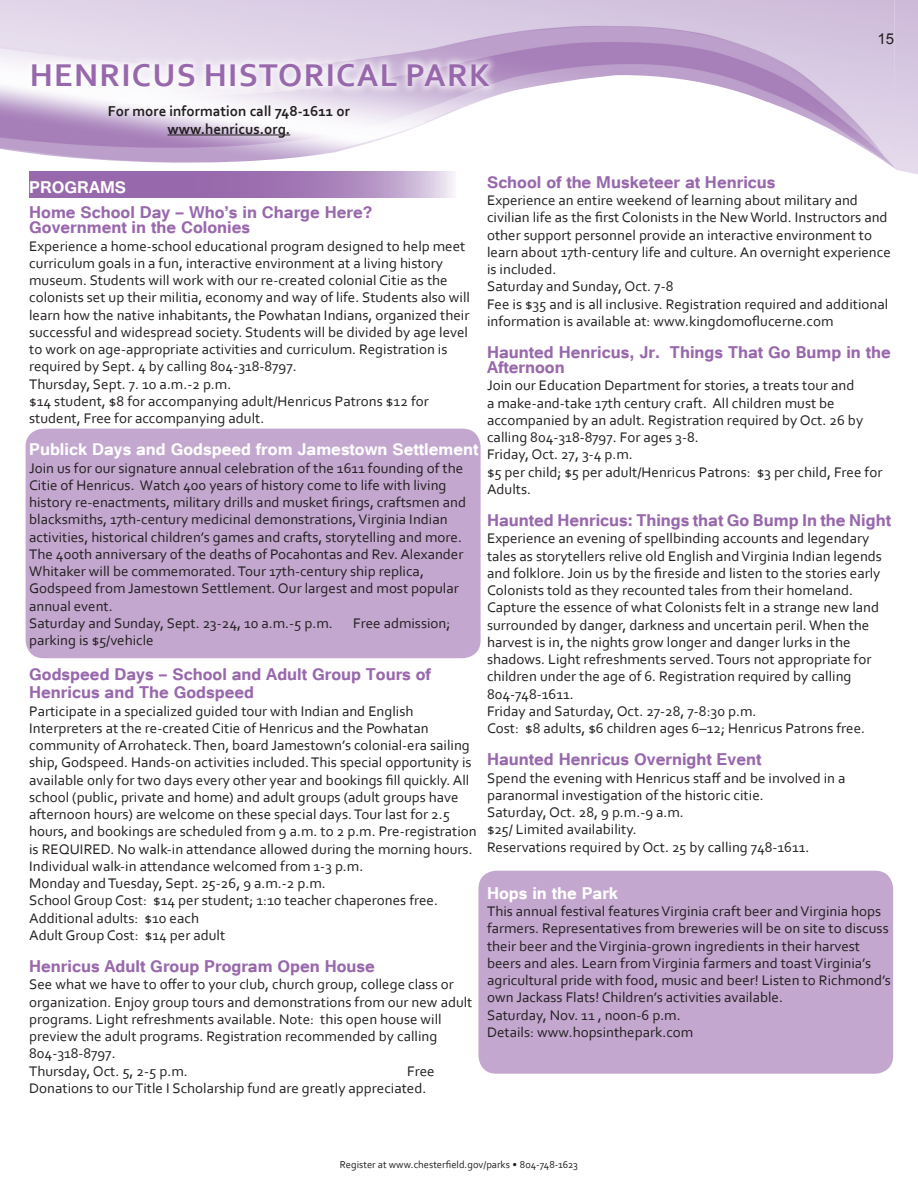
<style>
.page{position:relative;width:918px;height:1188px;background:#fff}
.page>*{position:absolute;margin:0;border:0;box-sizing:border-box;transform-origin:0 0}
.t1{font:700 33px "Corbel";letter-spacing:.04em;color:#9868ac}
.t2{font:700 21px/15px "Tunga";color:#9868ac}
.t3{font:700 21px "Tunga";color:#fff}
.t4{font:700 15px/18px "Corbel";color:#231f20;text-align:center}
.t5{font:15px "Arial";color:#231f20}
.t6{font:14.55px/17.2px "Corbel";color:#231f20}
.t7{font:10.5px "Corbel";color:#231f20}
</style>
<div class="page">
<div style="left:478px;top:871px;width:415px;height:203px;background:#c3a7cf;border-radius:18px"></div>
<div style="left:26px;top:429px;width:455px;height:229px;background:#c3a7cf;border-radius:18px"></div>
<img style="left:0;top:0;width:918px;height:174px">
<hr style="left:168px;top:135px;width:122px;height:1px;background:#231f20">
<div style="left:23px;top:54px;width:476px;height:42px;background:#fff;opacity:.75"></div>
<svg style="left:29px;top:172px;width:427px;height:26px;background:#a77fb8"></svg>
<h1 class="t1" style="left:30px;top:55px;width:462px">HENRICUS HISTORICAL PARK</h1>
<p class="t4" style="left:108px;top:101px;width:244px">For more information call 748-1611 or www.henricus.org.</p>
<p class="t5" style="left:877px;top:28px;width:18px">15</p>
<h2 class="t3" style="left:29px;top:174px;width:99px">PROGRAMS</h2>
<h2 class="t2" style="left:29px;top:204px;width:345px">Home School Day – Who’s in Charge Here?<br>Government in the Colonies</h2>
<p class="t6" style="left:29px;top:237px;width:442px">Experience a home-school educational program designed to help meet curriculum goals in a fun, interactive environment at a living history museum. Students will work with our re-created colonial Citie as the colonists set up their militia, economy and way of life. Students also will learn how the native inhabitants, the Powhatan Indians, organized their successful and widespread society. Students will be divided by age level to work on age-appropriate activities and curriculum. Registration is required by Sept. 4 by calling 804-318-8797.<br>Thursday, Sept. 7. 10 a.m.-2 p.m.<br>$14 student, $8 for accompanying adult/Henricus Patrons $12 for student, Free for accompanying adult.</p>
<h2 class="t3" style="left:29px;top:436px;width:451px">Publick Days and Godspeed from Jamestown Settlement</h2>
<p class="t6" style="left:29px;top:459px;width:438px">Join us for our signature annual celebration of the 1611 founding of the Citie of Henricus. Watch 400 years of history come to life with living history re-enactments, military drills and musket firings, craftsmen and blacksmiths, 17th-century medicinal demonstrations, Virginia Indian activities, historical children’s games and crafts, storytelling and more.<br>The 400th anniversary of the deaths of Pocahontas and Rev. Alexander Whitaker will be commemorated. Tour 17th-century ship replica, Godspeed from Jamestown Settlement. Our largest and most popular annual event.<br>Saturday and Sunday, Sept. 23-24, 10 a.m.-5 p.m.</p>
<p class="t6" style="left:353px;top:614px;width:99px">Free admission;</p>
<p class="t6" style="left:29px;top:631px;width:126px">parking is $5/vehicle</p>
<h2 class="t2" style="left:29px;top:664px;width:403px;line-height:18px">Godspeed Days – School and Adult Group Tours of<br>Henricus and The Godspeed</h2>
<p class="t6" style="left:29px;top:702px;width:449px">Participate in a specialized guided tour with Indian and English Interpreters at the re-created Citie of Henricus and the Powhatan community of Arrohateck. Then, board Jamestown’s colonial-era sailing ship, Godspeed. Hands-on activities included. This special opportunity is available only for two days every other year and bookings fill quickly. All school (public, private and home) and adult groups (adult groups have afternoon hours) are welcome on these special days. Tour last for 2.5 hours, and bookings are scheduled from 9 a.m. to 2 p.m. Pre-registration is REQUIRED. No walk-in attendance allowed during the morning hours.<br>Individual walk-in attendance welcomed from 1-3 p.m.<br>Monday and Tuesday, Sept. 25-26, 9 a.m.-2 p.m.<br>School Group Cost: $14 per student; 1:10 teacher chaperones free.<br>Additional adults: $10 each<br>Adult Group Cost: $14 per adult</p>
<h2 class="t2" style="left:29px;top:957px;width:347px">Henricus Adult Group Program Open House</h2>
<p class="t6" style="left:29px;top:975px;width:445px">See what we have to offer to your club, church group, college class or organization. Enjoy group tours and demonstrations from our new adult programs. Light refreshments available. Note: this open house will preview the adult programs. Registration recommended by calling 804-318-8797.<br>Thursday, Oct. 5, 2-5 p.m.</p>
<p class="t6" style="left:29px;top:1062px;width:407px;text-indent:378px">Free<br>Donations to our Title I Scholarship fund are greatly appreciated.</p>
<h2 class="t2" style="left:487px;top:173px;width:290px">School of the Musketeer at Henricus</h2>
<p class="t6" style="left:487px;top:191px;width:405px">Experience an entire weekend of learning about military and civilian life as the first Colonists in the New World. Instructors and other support personnel provide an interactive environment to learn about 17th-century life and culture. An overnight experience is included.<br>Saturday and Sunday, Oct. 7-8<br>Fee is $35 and is all inclusive. Registration required and additional information is available at: www.kingdomoflucerne.com</p>
<h2 class="t2" style="left:487px;top:343px;width:405px">Haunted Henricus, Jr. Things That Go Bump in the<br>Afternoon</h2>
<p class="t6" style="left:487px;top:376px;width:397px">Join our Education Department for stories, a treats tour and<br>a make-and-take 17th century craft. All children must be accompanied by an adult. Registration required by Oct. 26 by calling 804-318-8797. For ages 3-8.<br>Friday, Oct. 27, 3-4 p.m.<br>$5 per child; $5 per adult/Henricus Patrons: $3 per child, Free for Adults.</p>
<h2 class="t2" style="left:487px;top:511px;width:405px">Haunted Henricus: Things that Go Bump In the Night</h2>
<p class="t6" style="left:487px;top:529px;width:396px">Experience an evening of spellbinding accounts and legendary tales as storytellers relive old English and Virginia Indian legends and folklore. Join us by the fireside and listen to the stories early Colonists told as they recounted tales from their homeland.<br>Capture the essence of what Colonists felt in a strange new land surrounded by danger, darkness and uncertain peril. When the harvest is in, the nights grow longer and danger lurks in the shadows. Light refreshments served. Tours not appropriate for children under the age of 6. Registration required by calling 804-748-1611.<br>Friday and Saturday, Oct. 27-28, 7-8:30 p.m.<br>Cost: $8 adults, $6 children ages 6–12; Henricus Patrons free.</p>
<h2 class="t2" style="left:487px;top:751px;width:276px">Haunted Henricus Overnight Event</h2>
<p class="t6" style="left:487px;top:769px;width:360px">Spend the evening with Henricus staff and be involved in a paranormal investigation of the historic citie.<br>Saturday, Oct. 28, 9 p.m.-9 a.m.<br>$25/ Limited availability.<br>Reservations required by Oct. 25 by calling 748-1611.</p>
<h2 class="t3" style="left:487px;top:879px;width:133px">Hops in the Park</h2>
<p class="t6" style="left:487px;top:902px;width:405px">This annual festival features Virginia craft beer and Virginia hops farmers. Representatives from breweries will be on site to discuss their beer and the Virginia-grown ingredients in their harvest beers and ales. Learn from Virginia farmers and toast Virginia’s agricultural pride with food, music and beer! Listen to Richmond’s own Jackass Flats! Children’s activities available.<br>Saturday, Nov. 11 , noon-6 p.m.<br>Details: www.hopsinthepark.com</p>
<p class="t7" style="left:340px;top:1158px;width:240px">Register at www.chesterfield.gov/parks • 804-748-1623</p>
</div>
